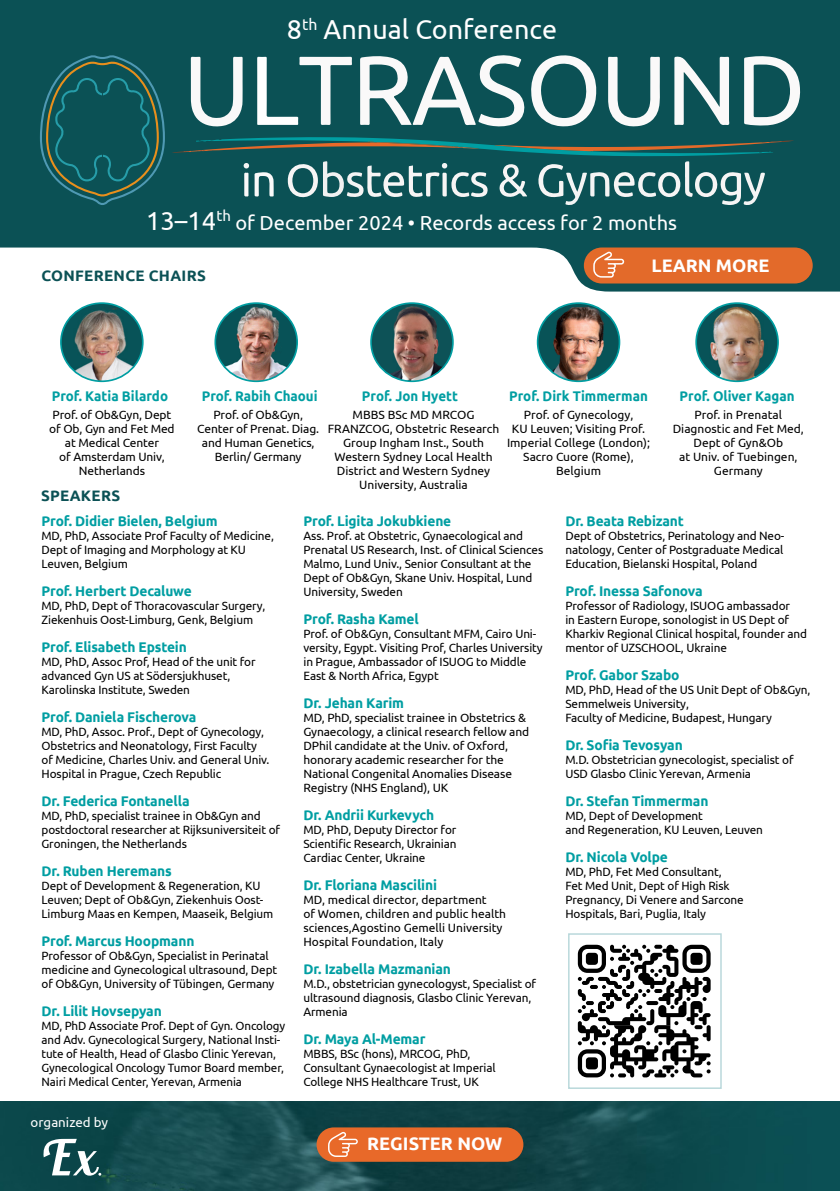
<style>
.page{position:relative;width:840px;height:1191px;background:#fff}
.page>*{position:absolute;margin:0;border:0;box-sizing:border-box;transform-origin:0 0}
.t1{font:27.4px "Ubuntu";color:#fff}
.t2{font:20.4px "Ubuntu";color:#fff}
.t3{font:700 18.2px "Ubuntu";color:#fff}
.t4{font:700 18px "Ubuntu";color:#fff}
.t5{font:700 15.2px "Ubuntu";letter-spacing:.02em;color:#0b5155}
.t6{font:700 14px "Ubuntu";letter-spacing:-.01em;color:#009ea2}
.t7{font:700 14px "Ubuntu";letter-spacing:-.01em;color:#009ea2;scale:.95 1}
.t8{font:13.4px "Ubuntu";color:#fff}
.t9{font:12px/14px "Ubuntu";letter-spacing:-.01em;color:#000}
.s1{font-size:26px}
</style>
<div class="page">
<svg style="left:0;top:0;width:839px;height:291px;fill:#0b5155"></svg>
<div style="left:583px;top:247px;width:229px;height:36px;background:#e36a2a;border-radius:18px"></div>
<svg style="left:593px;top:251px;width:31px;height:27px"></svg>
<img style="left:0;top:1101px;width:839px;height:90px">
<div style="left:316px;top:1127px;width:207px;height:34px;background:#e86929;border-radius:17px"></div>
<svg style="left:328px;top:1131px;width:30px;height:26px"></svg>
<svg style="left:674px;top:56px;width:55px;height:69px"></svg>
<svg style="left:743px;top:55px;width:57px;height:71px"></svg>
<svg style="left:191px;top:57px;width:51px;height:70px"></svg>
<svg style="left:607px;top:57px;width:52px;height:70px"></svg>
<svg style="left:360px;top:54px;width:236px;height:73px"></svg>
<svg style="left:257px;top:57px;width:95px;height:68px"></svg>
<svg style="left:171px;top:137px;width:623px;height:69px;background:#2f696a"></svg>
<svg style="left:40px;top:55px;width:125px;height:150px;background:#185a5a"></svg>
<svg style="left:43px;top:1138px;width:58px;height:41px"></svg>
<img style="left:61px;top:303px;width:82px;height:78px">
<div style="left:60px;top:302px;width:83px;height:80px;border:2px solid #009ea2;border-radius:50%"></div>
<img style="left:695px;top:303px;width:82px;height:78px">
<div style="left:695px;top:302px;width:83px;height:80px;border:2px solid #009ea2;border-radius:50%"></div>
<img style="left:217px;top:303px;width:80px;height:78px">
<div style="left:214px;top:302px;width:84px;height:80px;border:2px solid #009ea2;border-radius:50%"></div>
<img style="left:539px;top:303px;width:80px;height:78px">
<div style="left:536px;top:302px;width:84px;height:80px;border:2px solid #009ea2;border-radius:50%"></div>
<img style="left:371px;top:303px;width:81px;height:78px">
<div style="left:370px;top:302px;width:83px;height:80px;border:2px solid #009ea2;border-radius:50%"></div>
<div style="left:567px;top:933px;width:154px;height:156px;background:#fff;border:1px solid #b9d8db"></div>
<svg style="left:577px;top:944px;width:133px;height:133px"></svg>
<h1 class="t1" style="left:287px;top:13px;width:271px">8<sup>th</sup> Annual Conference</h1>
<h2 class="t2" style="left:146px;top:210px;width:532px"><span class="s1">13–14</span><sup>th</sup> of December 2024 • Records access for 2 months</h2>
<p class="t5" style="left:41px;top:266px;width:166px">CONFERENCE CHAIRS</p>
<h3 class="t3" style="left:651px;top:254px;width:119px">LEARN MORE</h3>
<p class="t7" style="left:52px;top:387px;width:124px">Prof. Katia Bilardo</p>
<p class="t7" style="left:202px;top:387px;width:123px">Prof. Rabih Chaoui</p>
<p class="t7" style="left:362px;top:387px;width:103px">Prof. Jon Hyett</p>
<p class="t7" style="left:509px;top:387px;width:147px">Prof. Dirk Timmerman</p>
<p class="t7" style="left:679px;top:387px;width:122px">Prof. Oliver Kagan</p>
<p class="t9" style="left:52px;top:407px;width:120px">Prof. of Ob&amp;Gyn, Dept</p>
<p class="t9" style="left:49px;top:421px;width:127px">of Ob, Gyn and Fet Med</p>
<p class="t9" style="left:65px;top:435px;width:95px">at Medical Center</p>
<p class="t9" style="left:59px;top:449px;width:107px">of Amsterdam Univ,</p>
<p class="t9" style="left:79px;top:463px;width:68px">Netherlands</p>
<p class="t9" style="left:213px;top:407px;width:91px">Prof. of Ob&amp;Gyn,</p>
<p class="t9" style="left:197px;top:421px;width:123px">Center of Prenat. Diag.</p>
<p class="t9" style="left:202px;top:435px;width:114px">and Human Genetics,</p>
<p class="t9" style="left:215px;top:449px;width:88px">Berlin/ Germany</p>
<p class="t9" style="left:523px;top:407px;width:111px">Prof. of Gynecology,</p>
<p class="t9" style="left:506px;top:421px;width:144px;text-align:center">KU Leuven; Visiting Prof.<br>Imperial College (London);<br>Sacro Cuore (Rome),</p>
<p class="t9" style="left:555px;top:463px;width:46px">Belgium</p>
<p class="t9" style="left:694px;top:407px;width:89px">Prof. in Prenatal</p>
<p class="t9" style="left:672px;top:421px;width:133px">Diagnostic and Fet Med,</p>
<p class="t9" style="left:693px;top:435px;width:91px">Dept of Gyn&amp;Ob</p>
<p class="t9" style="left:678px;top:449px;width:120px">at Univ. of Tuebingen,</p>
<p class="t9" style="left:713px;top:463px;width:50px">Germany</p>
<p class="t9" style="left:327px;top:407px;width:173px;text-align:center">MBBS BSc MD MRCOG<br>FRANZCOG, Obstetric Research<br>Group Ingham Inst., South<br>Western Sydney Local Health<br>District and Western Sydney<br>University, Australia</p>
<p class="t5" style="left:41px;top:486px;width:81px">SPEAKERS</p>
<p class="t6" style="left:41px;top:513px;width:178px">Prof. Didier Bielen, Belgium</p>
<p class="t9" style="left:41px;top:528px;width:234px">MD, PhD, Associate Prof Faculty of Medicine,<br>Dept of Imaging and Morphology at KU<br>Leuven, Belgium</p>
<p class="t6" style="left:41px;top:583px;width:152px">Prof. Herbert Decaluwe</p>
<p class="t9" style="left:41px;top:598px;width:225px">MD, PhD, Dept of Thoracovascular Surgery,<br>Ziekenhuis Oost-Limburg, Genk, Belgium</p>
<p class="t6" style="left:41px;top:639px;width:147px">Prof. Elisabeth Epstein</p>
<p class="t9" style="left:41px;top:654px;width:215px">MD, PhD, Assoc Prof, Head of the unit for advanced Gyn US at Södersjukhuset,<br>Karolinska Institute, Sweden</p>
<p class="t6" style="left:41px;top:709px;width:156px">Prof. Daniela Fischerova</p>
<p class="t9" style="left:41px;top:724px;width:229px">MD, PhD, Assoc. Prof., Dept of Gynecology, Obstetrics and Neonatology, First Faculty of Medicine, Charles Univ. and General Univ.<br>Hospital in Prague, Czech Republic</p>
<p class="t6" style="left:41px;top:793px;width:150px">Dr. Federica Fontanella</p>
<p class="t9" style="left:41px;top:808px;width:240px">MD, PhD, specialist trainee in Ob&amp;Gyn and postdoctoral researcher at Rijksuniversiteit of<br>Groningen, the Netherlands</p>
<p class="t6" style="left:41px;top:863px;width:132px">Dr. Ruben Heremans</p>
<p class="t9" style="left:41px;top:878px;width:233px">Dept of Development &amp; Regeneration, KU<br>Leuven; Dept of Ob&amp;Gyn, Ziekenhuis Oost-<br>Limburg Maas en Kempen, Maaseik, Belgium</p>
<p class="t6" style="left:41px;top:933px;width:154px">Prof. Marcus Hoopmann</p>
<p class="t9" style="left:41px;top:948px;width:237px">Professor of Ob&amp;Gyn, Specialist in Perinatal medicine and Gynecological ultrasound, Dept of Ob&amp;Gyn, University of Tübingen, Germany</p>
<p class="t6" style="left:41px;top:1003px;width:122px">Dr. Lilit Hovsepyan</p>
<p class="t9" style="left:41px;top:1018px;width:245px">MD, PhD Associate Prof. Dept of Gyn. Oncology and Adv. Gynecological Surgery, National Insti&shy;tute of Health, Head of Glasbo Clinic Yerevan, Gynecological Oncology Tumor Board member, Nairi Medical Center, Yerevan, Armenia</p>
<p class="t8" style="left:31px;top:1114px;width:79px">organized by</p>
<p class="t6" style="left:303px;top:513px;width:149px">Prof. Ligita Jokubkiene</p>
<p class="t9" style="left:303px;top:528px;width:241px">Ass. Prof. at Obstetric, Gynaecological and Prenatal US Research, Inst. of Clinical Sciences Malmo, Lund Univ., Senior Consultant at the Dept of Ob&amp;Gyn, Skane Univ. Hospital, Lund University, Sweden</p>
<p class="t6" style="left:303px;top:611px;width:117px">Prof. Rasha Kamel</p>
<p class="t9" style="left:303px;top:626px;width:241px">Prof. of Ob&amp;Gyn, Consultant MFM, Cairo Uni&shy;versity, Egypt. Visiting Prof, Charles University in Prague, Ambassador of ISUOG to Middle East &amp; North Africa, Egypt</p>
<p class="t6" style="left:303px;top:695px;width:102px">Dr. Jehan Karim</p>
<p class="t9" style="left:303px;top:710px;width:227px">MD, PhD, specialist trainee in Obstetrics &amp; Gynaecology, a clinical research fellow and DPhil candidate at the Univ. of Oxford, honorary academic researcher for the National Congenital Anomalies Disease Registry (NHS England), UK</p>
<p class="t6" style="left:303px;top:807px;width:132px">Dr. Andrii Kurkevych</p>
<p class="t9" style="left:303px;top:822px;width:154px;text-align:justify">MD, PhD, Deputy Director for Scientific Research, Ukrainian Cardiac Center, Ukraine</p>
<p class="t6" style="left:303px;top:877px;width:135px">Dr. Floriana Mascilini</p>
<p class="t9" style="left:303px;top:892px;width:204px">MD, medical director, department<br>of Women, children and public health sciences,Agostino Gemelli University Hospital Foundation, Italy</p>
<p class="t6" style="left:303px;top:961px;width:149px">Dr. Izabella Mazmanian</p>
<p class="t9" style="left:303px;top:976px;width:234px">M.D., obstetrician gynecologyst, Specialist of ultrasound diagnosis, Glasbo Clinic Yerevan,<br>Armenia</p>
<p class="t6" style="left:303px;top:1031px;width:123px">Dr. Maya Al-Memar</p>
<p class="t9" style="left:303px;top:1046px;width:168px">MBBS, BSc (hons), MRCOG, PhD,</p>
<p class="t9" style="left:303px;top:1060px;width:194px">Consultant Gynaecologist at Imperial</p>
<p class="t9" style="left:303px;top:1074px;width:177px">College NHS Healthcare Trust, UK</p>
<h3 class="t4" style="left:367px;top:1132px;width:137px">REGISTER NOW</h3>
<p class="t6" style="left:565px;top:513px;width:120px">Dr. Beata Rebizant</p>
<p class="t9" style="left:565px;top:528px;width:220px;text-align:justify">Dept of Obstetrics, Perinatology and Neo&shy;natology, Center of Postgraduate Medical Education, Bielanski Hospital, Poland</p>
<p class="t6" style="left:565px;top:583px;width:139px">Prof. Inessa Safonova</p>
<p class="t9" style="left:565px;top:598px;width:243px">Professor of Radiology, ISUOG ambassador<br>in Eastern Europe, sonologist in US Dept of Kharkiv Regional Clinical hospital, founder and mentor of UZSCHOOL, Ukraine</p>
<p class="t6" style="left:565px;top:667px;width:116px">Prof. Gabor Szabo</p>
<p class="t9" style="left:565px;top:682px;width:246px">MD, PhD, Head of the US Unit Dept of Ob&amp;Gyn,<br>Semmelweis University,<br>Faculty of Medicine, Budapest, Hungary</p>
<p class="t6" style="left:565px;top:737px;width:119px">Dr. Sofia Tevosyan</p>
<p class="t9" style="left:565px;top:752px;width:229px">M.D. Obstetrician gynecologist, specialist of<br>USD Glasbo Clinic Yerevan, Armenia</p>
<p class="t6" style="left:565px;top:793px;width:144px">Dr. Stefan Timmerman</p>
<p class="t9" style="left:565px;top:808px;width:199px">MD, Dept of Development<br>and Regeneration, KU Leuven, Leuven</p>
<p class="t6" style="left:565px;top:849px;width:104px">Dr. Nicola Volpe</p>
<p class="t9" style="left:565px;top:864px;width:180px">MD, PhD, Fet Med Consultant,<br>Fet Med Unit, Dept of High Risk<br>Pregnancy, Di Venere and Sarcone<br>Hospitals, Bari, Puglia, Italy</p>
</div>
